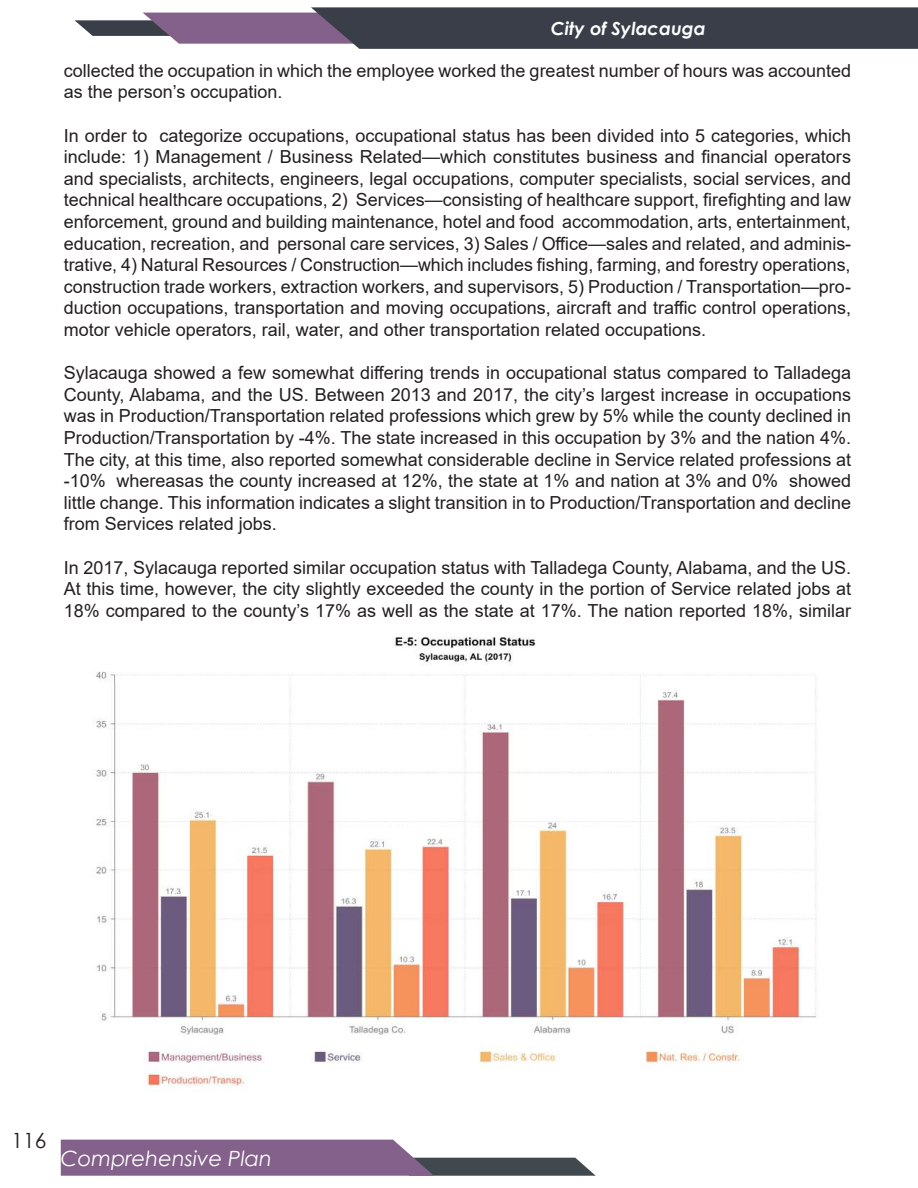
<style>
.page{position:relative;width:918px;height:1188px;background:#fff}
.page>*{position:absolute;margin:0;border:0;box-sizing:border-box;transform-origin:0 0}
.t1{font:italic 21px "Century Gothic";color:#fff}
.t2{font:21px "Century Gothic";color:#231f20}
.t3{font:18px/21.6px "Arial";color:#231f20;text-align:justify}
.t4{font:italic 700 18px "Century Gothic";color:#fff}
</style>
<div class="page">
<svg style="left:61px;top:1140px;width:535px;height:36px"></svg>
<svg style="left:75px;top:7px;width:843px;height:42px;background:#5e5c6a"></svg>
<img style="left:95px;top:637px;width:722px;height:450px">
<p class="t4" style="left:551px;top:15px;width:156px">City of Sylacauga</p>
<p class="t3" style="left:64px;top:60px;width:789px">collected the occupation in which the employee worked the greatest number of hours was accounted as the person’s occupation.</p>
<p class="t3" style="left:64px;top:124px;width:789px">In order to categorize occupations, occupational status has been divided into 5 categories, which include: 1) Management / Business Related—which constitutes business and financial operators and specialists, architects, engineers, legal occupations, computer specialists, social services, and technical healthcare occupations, 2) Services—consisting of healthcare support, firefighting and law enforcement, ground and building maintenance, hotel and food accommodation, arts, entertainment, education, recreation, and personal care services, 3) Sales / Office—sales and related, and adminis&shy;trative, 4) Natural Resources / Construction—which includes fishing, farming, and forestry operations, construction trade workers, extraction workers, and supervisors, 5) Production / Transportation—pro&shy;duction occupations, transportation and moving occupations, aircraft and traffic control operations, motor vehicle operators, rail, water, and other transportation related occupations.</p>
<p class="t3" style="left:64px;top:362px;width:789px">Sylacauga showed a few somewhat differing trends in occupational status compared to Talladega County, Alabama, and the US. Between 2013 and 2017, the city’s largest increase in occupations was in Production/Transportation related professions which grew by 5% while the county declined in Production/Transportation by -4%. The state increased in this occupation by 3% and the nation 4%.<br>The city, at this time, also reported somewhat considerable decline in Service related professions at -10% whereasas the county increased at 12%, the state at 1% and nation at 3% and 0% showed little change. This information indicates a slight transition in to Production/Transportation and decline from Services related jobs.</p>
<p class="t3" style="left:64px;top:556px;width:789px">In 2017, Sylacauga reported similar occupation status with Talladega County, Alabama, and the US.<br>At this time, however, the city slightly exceeded the county in the portion of Service related jobs at 18% compared to the county’s 17% as well as the state at 17%. The nation reported 18%, similar</p>
<p class="t2" style="left:11px;top:1125px;width:36px">116</p>
<p class="t1" style="left:61px;top:1143px;width:213px">Comprehensive Plan</p>
</div>
